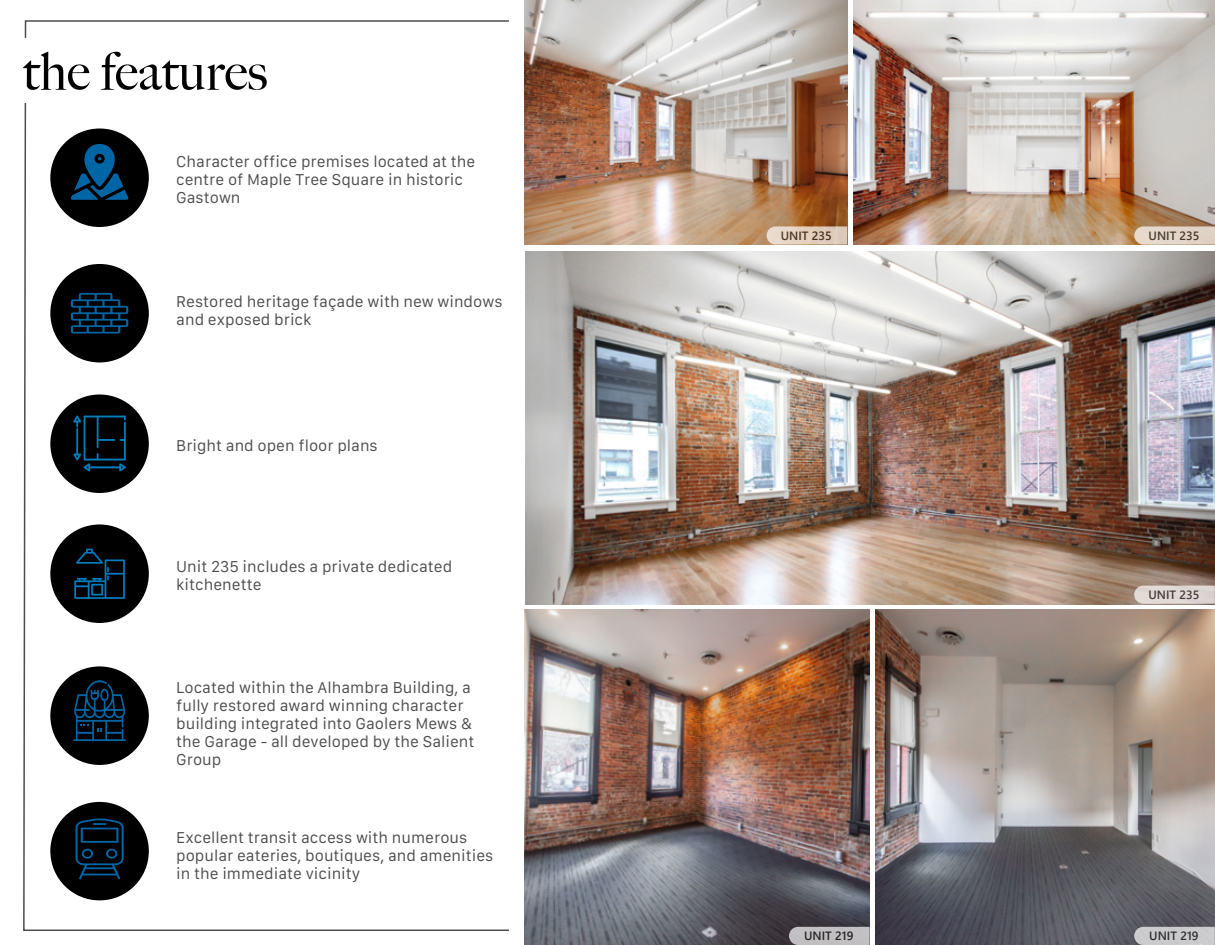
<style>
.page{position:relative;width:1215px;height:945px;background:#fff}
.page>*{position:absolute;margin:0;border:0;box-sizing:border-box;transform-origin:0 0}
.t1{font:500 52.5px "Big Caslon";color:#000}
.t2{font:15px/18px "Galvji";color:#4b4c4d}
.t3{font:600 12px "Segoe UI";color:#231f20}
</style>
<div class="page">
<img style="left:524px;top:609px;width:346px;height:336px">
<svg style="left:23px;top:20px;width:486px;height:911px"></svg>
<div style="left:0;top:38px;width:491px;height:65px;background:#fff"></div>
<img style="left:875px;top:609px;width:340px;height:336px">
<div style="left:50px;top:524px;width:99px;height:99px;background:#000;border-radius:50%"></div>
<svg style="left:74px;top:549px;width:51px;height:50px"></svg>
<img style="left:524px;top:0;width:323px;height:245px">
<img style="left:525px;top:251px;width:690px;height:354px">
<img style="left:854px;top:0;width:361px;height:245px">
<svg style="left:767px;top:226px;width:80px;height:19px;background:#dfcab8"></svg>
<svg style="left:1134px;top:226px;width:81px;height:19px;background:#decebf"></svg>
<svg style="left:1134px;top:586px;width:81px;height:18px"></svg>
<svg style="left:789px;top:927px;width:81px;height:18px"></svg>
<svg style="left:1134px;top:927px;width:81px;height:18px"></svg>
<p class="t1" style="left:22px;top:28px;width:247px">the features</p>
<p class="t2" style="left:176px;top:153px;width:301px">Character office premises located at the centre of Maple Tree Square in historic<br>Gastown</p>
<p class="t2" style="left:176px;top:293px;width:328px">Restored heritage façade with new windows and exposed brick</p>
<p class="t2" style="left:176px;top:437px;width:203px">Bright and open floor plans</p>
<p class="t2" style="left:176px;top:558px;width:278px">Unit 235 includes a private dedicated kitchenette</p>
<p class="t2" style="left:176px;top:679px;width:300px">Located within the Alhambra Building, a fully restored award winning character building integrated into Gaolers Mews &amp; the Garage - all developed by the Salient Group</p>
<p class="t2" style="left:176px;top:829px;width:319px">Excellent transit access with numerous popular eateries, boutiques, and amenities in the immediate vicinity</p>
<p class="t3" style="left:781px;top:224px;width:53px">UNIT 235</p>
<p class="t3" style="left:1149px;top:224px;width:53px">UNIT 235</p>
<p class="t3" style="left:1148px;top:583px;width:53px">UNIT 235</p>
<p class="t3" style="left:804px;top:925px;width:51px">UNIT 219</p>
<p class="t3" style="left:1149px;top:925px;width:51px">UNIT 219</p>
</div>
